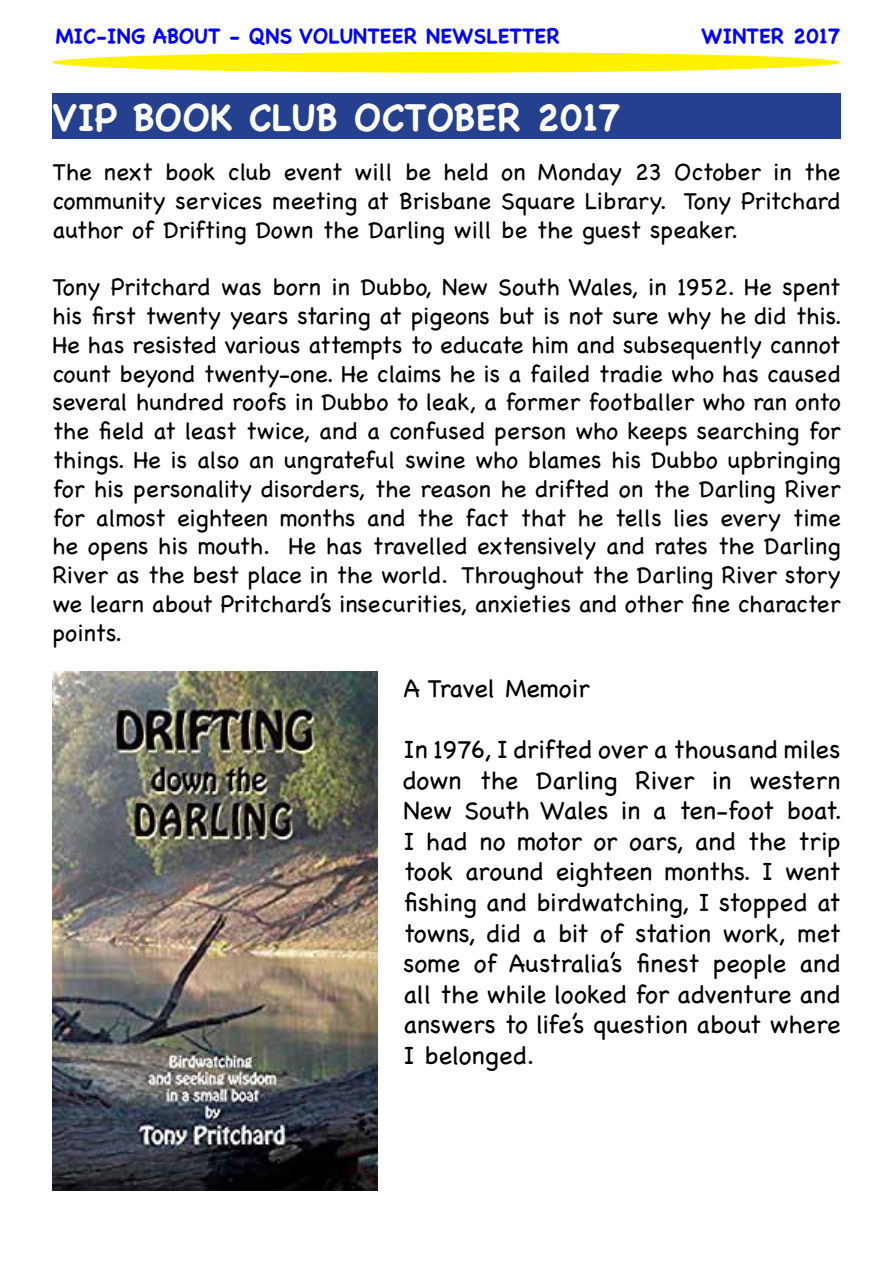
<style>
.page{position:relative;width:893px;height:1263px;background:#fff}
.page>*{position:absolute;margin:0;border:0;box-sizing:border-box;transform-origin:0 0}
.t1{font:700 37.5px "Chalkboard";color:#fff}
.t2{font:25.5px/30.6px "Chalkboard";color:#000;text-align:justify}
.t3{font:24px/28.8px "Chalkboard";color:#000;text-align:justify}
.t4{font:700 21px "Chalkboard";color:#00f}
</style>
<div class="page">
<div style="left:52px;top:94px;width:789px;height:45px;background:#25408f"></div>
<img style="left:52px;top:672px;width:326px;height:519px">
<div style="left:52px;top:52px;width:788px;height:21px;background:#fff200;border-radius:50%"></div>
<p class="t4" style="left:56px;top:23px;width:506px">MIC-ING ABOUT - QNS VOLUNTEER NEWSLETTER</p>
<p class="t4" style="left:701px;top:23px;width:141px">WINTER 2017</p>
<h1 class="t1" style="left:52px;top:95px;width:570px">VIP BOOK CLUB OCTOBER 2017</h1>
<p class="t3" style="left:52px;top:157px;width:790px">The next book club event will be held on Monday 23 October in the community services meeting at Brisbane Square Library. Tony Pritchard author of Drifting Down the Darling will be the guest speaker.</p>
<p class="t3" style="left:52px;top:272px;width:791px">Tony Pritchard was born in Dubbo, New South Wales, in 1952. He spent his first twenty years staring at pigeons but is not sure why he did this.<br>He has resisted various attempts to educate him and subsequently cannot count beyond twenty-one. He claims he is a failed tradie who has caused several hundred roofs in Dubbo to leak, a former footballer who ran onto the field at least twice, and a confused person who keeps searching for things. He is also an ungrateful swine who blames his Dubbo upbringing for his personality disorders, the reason he drifted on the Darling River for almost eighteen months and the fact that he tells lies every time he opens his mouth. He has travelled extensively and rates the Darling River as the best place in the world. Throughout the Darling River story we learn about Pritchard’s insecurities, anxieties and other fine character points.</p>
<p class="t2" style="left:403px;top:673px;width:188px">A Travel Memoir</p>
<p class="t2" style="left:403px;top:734px;width:440px">In 1976, I drifted over a thousand miles down the Darling River in western New South Wales in a ten-foot boat.<br>I had no motor or oars, and the trip took around eighteen months. I went fishing and birdwatching, I stopped at towns, did a bit of station work, met some of Australia’s finest people and all the while looked for adventure and answers to life’s question about where I belonged.</p>
</div>
